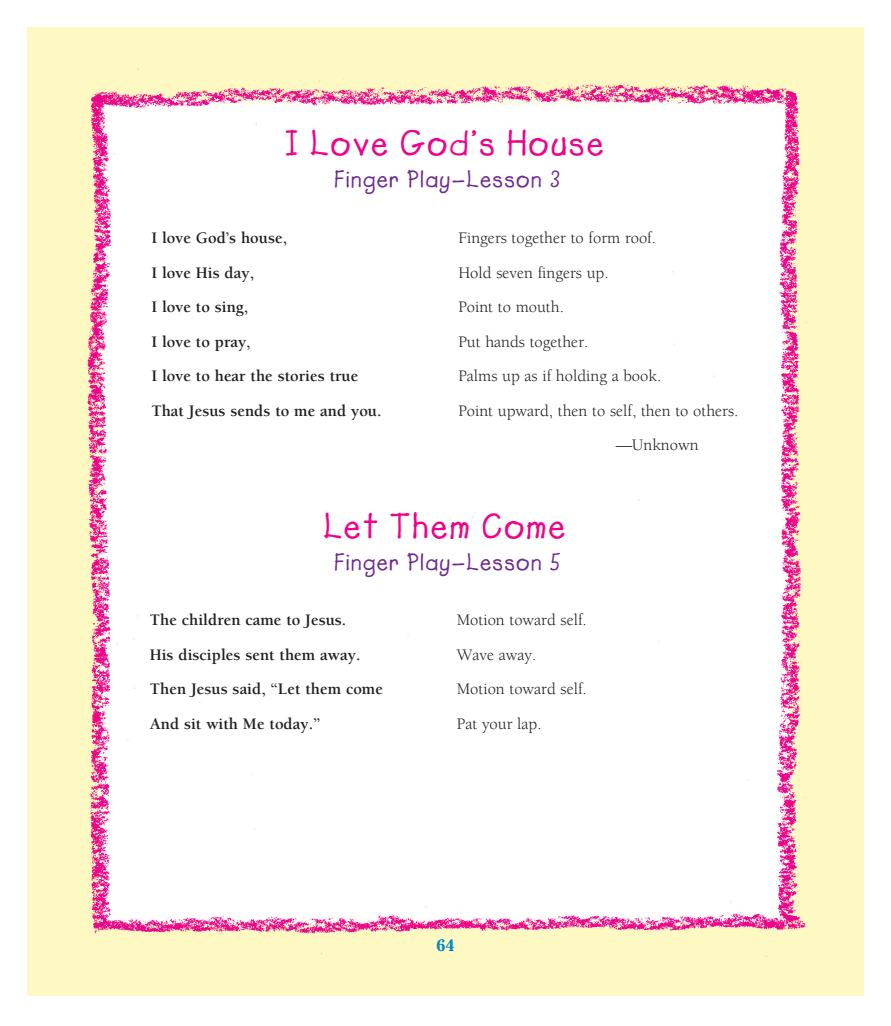
<style>
.page{position:relative;width:891px;height:1026px;background:#fff}
.page>*{position:absolute;margin:0;border:0;box-sizing:border-box;transform-origin:0 0}
._4__Activity_Days{font:36px "Lemonade ICG Bold";letter-spacing:.05em;color:#ed028c}
._4__Activity_Days-2{font:24px "Lemonade ICG Bold";letter-spacing:.05em;color:#6e2c91}
.Do_and_Say_Fingerpla{font:16.5px "Berkeley";color:#231f20}
.Do_and_Say_Fingerpla-2{font:700 16.5px "Berkeley";color:#231f20}
.t1{font:700 16.5px "Cheltenham";color:#0086cc}
</style>
<div class="page">
<img style="left:27px;top:27px;width:837px;height:969px">
<div style="left:128px;top:511px;width:633px;height:101px;background:#fff"></div>
<p class="_4__Activity_Days" style="left:285px;top:122px;width:320px">I Love God’s House</p>
<p class="_4__Activity_Days-2" style="left:334px;top:165px;width:228px">Finger Play—Lesson 3</p>
<p class="Do_and_Say_Fingerpla-2" style="left:151px;top:229px;width:137px">I love God’s house,</p>
<p class="Do_and_Say_Fingerpla" style="left:458px;top:230px;width:199px">Fingers together to form roof.</p>
<p class="Do_and_Say_Fingerpla-2" style="left:151px;top:264px;width:104px">I love His day,</p>
<p class="Do_and_Say_Fingerpla" style="left:458px;top:264px;width:152px">Hold seven fingers up.</p>
<p class="Do_and_Say_Fingerpla-2" style="left:151px;top:298px;width:98px">I love to sing,</p>
<p class="Do_and_Say_Fingerpla" style="left:458px;top:299px;width:107px">Point to mouth.</p>
<p class="Do_and_Say_Fingerpla-2" style="left:151px;top:333px;width:101px">I love to pray,</p>
<p class="Do_and_Say_Fingerpla" style="left:458px;top:333px;width:132px">Put hands together.</p>
<p class="Do_and_Say_Fingerpla-2" style="left:151px;top:367px;width:209px">I love to hear the stories true</p>
<p class="Do_and_Say_Fingerpla" style="left:458px;top:368px;width:204px">Palms up as if holding a book.</p>
<p class="Do_and_Say_Fingerpla-2" style="left:151px;top:402px;width:232px">That Jesus sends to me and you.</p>
<p class="Do_and_Say_Fingerpla" style="left:458px;top:402px;width:282px">Point upward, then to self, then to others.</p>
<p class="Do_and_Say_Fingerpla" style="left:616px;top:437px;width:84px">—Unknown</p>
<p class="_4__Activity_Days" style="left:323px;top:505px;width:243px">Let Them Come</p>
<p class="_4__Activity_Days-2" style="left:334px;top:548px;width:228px">Finger Play—Lesson 5</p>
<p class="Do_and_Say_Fingerpla-2" style="left:150px;top:611px;width:198px">The children came to Jesus.</p>
<p class="Do_and_Say_Fingerpla" style="left:457px;top:611px;width:132px">Motion toward self.</p>
<p class="Do_and_Say_Fingerpla-2" style="left:150px;top:646px;width:212px">His disciples sent them away.</p>
<p class="Do_and_Say_Fingerpla" style="left:457px;top:646px;width:81px">Wave away.</p>
<p class="Do_and_Say_Fingerpla-2" style="left:150px;top:680px;width:235px">Then Jesus said, “Let them come</p>
<p class="Do_and_Say_Fingerpla" style="left:457px;top:680px;width:132px">Motion toward self.</p>
<p class="Do_and_Say_Fingerpla-2" style="left:150px;top:715px;width:172px">And sit with Me today.”</p>
<p class="Do_and_Say_Fingerpla" style="left:457px;top:715px;width:86px">Pat your lap.</p>
<p class="t1" style="left:436px;top:936px;width:20px">64</p>
</div>
